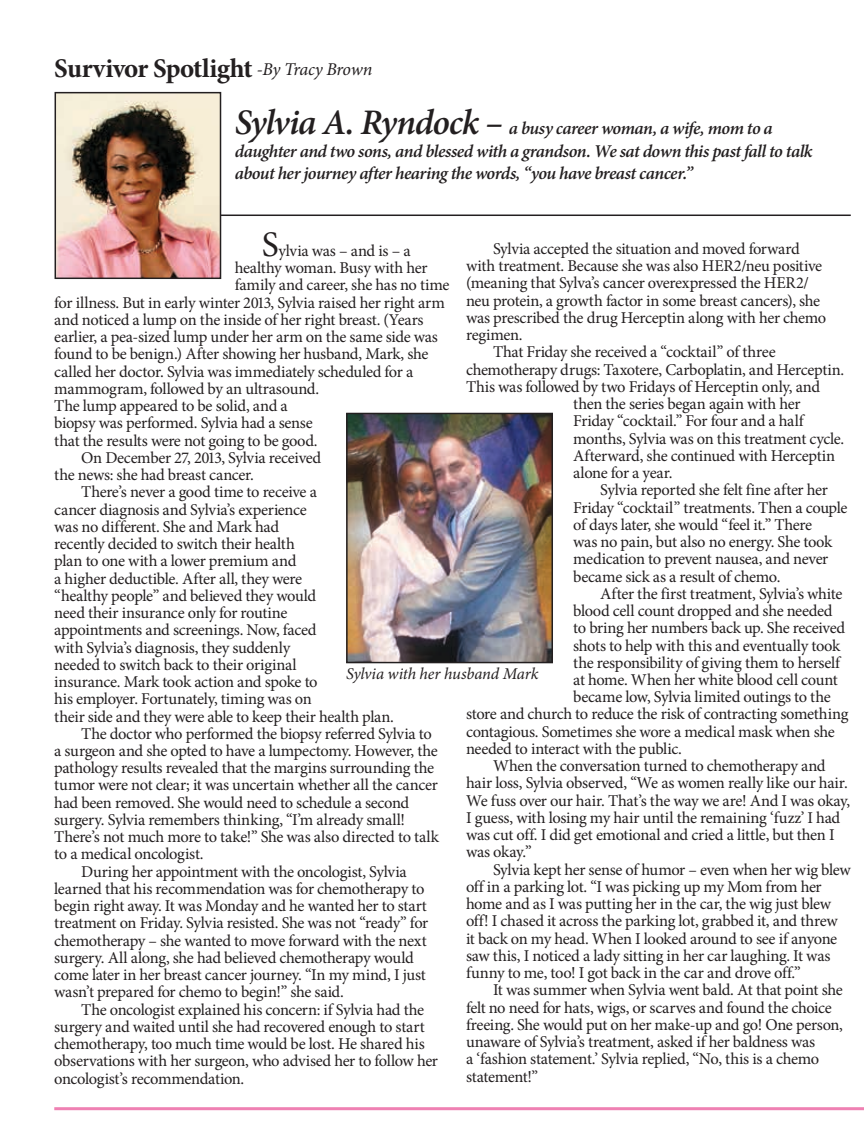
<style>
.page{position:relative;width:864px;height:1134px;background:#fff}
.page>*{position:absolute;margin:0;border:0;box-sizing:border-box;transform-origin:0 0}
.t1{font:700 27px "Minion Pro";letter-spacing:-.025em;color:#231f20}
.t2{font:italic 600 18px/22.5px "Minion Pro";letter-spacing:-.03em;color:#231f20}
.t3{font:16.5px "Minion Pro";letter-spacing:-.02em;color:#231f20}
.t4{font:italic 16.5px "Minion Pro";letter-spacing:-.01em;color:#231f20}
.s1{font-weight:400;font-style:italic;font-size:18px}
.s2{font-size:36px}
</style>
<div class="page">
<hr style="left:199px;top:215px;width:652px;height:1px;background:#231f20">
<hr style="left:54px;top:1107px;width:810px;height:3px;background:#ef81b3">
<img style="left:349px;top:416px;width:201px;height:244px">
<div style="left:346px;top:413px;width:207px;height:250px;border:2px solid #231f20"></div>
<img style="left:58px;top:95px;width:160px;height:181px">
<div style="left:55px;top:92px;width:166px;height:187px;border:2px solid #231f20"></div>
<h1 class="t1" style="left:54px;top:49px;width:320px">Survivor Spotlight <span class="s1">-By Tracy Brown</span></h1>
<p class="t2" style="left:235px;top:117px;width:579px"><span class="s2">Sylvia A. Ryndock –</span> a busy career woman, a wife, mom to a daughter and two sons, and blessed with a grandson. We sat down this past fall to talk about her journey after hearing the words, “you have breast cancer.”</p>
<p class="t3" style="left:262px;top:240px;width:150px"><span class="s2">S</span>ylvia was – and is – a</p>
<p class="t3" style="left:235px;top:257px;width:194px">healthy woman. Busy with her</p>
<p class="t3" style="left:235px;top:274px;width:216px">family and career, she has no time</p>
<p class="t3" style="left:54px;top:291px;width:392px">for illness. But in early winter 2013, Sylvia raised her right arm</p>
<p class="t3" style="left:54px;top:309px;width:371px">and noticed a lump on the inside of her right breast. (Years</p>
<p class="t3" style="left:54px;top:326px;width:385px">earlier, a pea-sized lump under her arm on the same side was</p>
<p class="t3" style="left:54px;top:343px;width:376px">found to be benign.) After showing her husband, Mark, she</p>
<p class="t3" style="left:54px;top:360px;width:361px">called her doctor. Sylvia was immediately scheduled for a</p>
<p class="t3" style="left:54px;top:378px;width:267px">mammogram, followed by an ultrasound.</p>
<p class="t3" style="left:54px;top:395px;width:235px">The lump appeared to be solid, and a</p>
<p class="t3" style="left:54px;top:412px;width:260px">biopsy was performed. Sylvia had a sense</p>
<p class="t3" style="left:54px;top:429px;width:265px">that the results were not going to be good.</p>
<p class="t3" style="left:81px;top:447px;width:241px">On December 27, 2013, Sylvia received</p>
<p class="t3" style="left:54px;top:464px;width:201px">the news: she had breast cancer.</p>
<p class="t3" style="left:81px;top:481px;width:237px">There’s never a good time to receive a</p>
<p class="t3" style="left:54px;top:498px;width:254px">cancer diagnosis and Sylvia’s experience</p>
<p class="t3" style="left:54px;top:516px;width:226px">was no different. She and Mark had</p>
<p class="t3" style="left:54px;top:533px;width:242px">recently decided to switch their health</p>
<p class="t3" style="left:54px;top:550px;width:244px">plan to one with a lower premium and</p>
<p class="t3" style="left:54px;top:567px;width:249px">a higher deductible. After all, they were</p>
<p class="t3" style="left:54px;top:584px;width:264px">“healthy people” and believed they would</p>
<p class="t3" style="left:54px;top:602px;width:235px">need their insurance only for routine</p>
<p class="t3" style="left:54px;top:619px;width:264px">appointments and screenings. Now, faced</p>
<p class="t3" style="left:54px;top:636px;width:237px">with Sylvia’s diagnosis, they suddenly</p>
<p class="t3" style="left:54px;top:653px;width:244px">needed to switch back to their original</p>
<p class="t3" style="left:54px;top:671px;width:265px">insurance. Mark took action and spoke to</p>
<p class="t3" style="left:54px;top:688px;width:259px">his employer. Fortunately, timing was on</p>
<p class="t3" style="left:54px;top:705px;width:341px">their side and they were able to keep their health plan.</p>
<p class="t3" style="left:81px;top:722px;width:352px">The doctor who performed the biopsy referred Sylvia to</p>
<p class="t3" style="left:54px;top:740px;width:385px">a surgeon and she opted to have a lumpectomy. However, the</p>
<p class="t3" style="left:54px;top:757px;width:381px">pathology results revealed that the margins surrounding the</p>
<p class="t3" style="left:54px;top:774px;width:385px">tumor were not clear; it was uncertain whether all the cancer</p>
<p class="t3" style="left:54px;top:791px;width:357px">had been removed. She would need to schedule a second</p>
<p class="t3" style="left:54px;top:809px;width:352px">surgery. Sylvia remembers thinking, “I’m already small!</p>
<p class="t3" style="left:54px;top:826px;width:386px">There’s not much more to take!” She was also directed to talk</p>
<p class="t3" style="left:54px;top:843px;width:151px">to a medical oncologist.</p>
<p class="t3" style="left:81px;top:860px;width:327px">During her appointment with the oncologist, Sylvia</p>
<p class="t3" style="left:54px;top:878px;width:372px">learned that his recommendation was for chemotherapy to</p>
<p class="t3" style="left:54px;top:895px;width:374px">begin right away. It was Monday and he wanted her to start</p>
<p class="t3" style="left:54px;top:912px;width:376px">treatment on Friday. Sylvia resisted. She was not “ready” for</p>
<p class="t3" style="left:54px;top:929px;width:374px">chemotherapy – she wanted to move forward with the next</p>
<p class="t3" style="left:54px;top:947px;width:361px">surgery. All along, she had believed chemotherapy would</p>
<p class="t3" style="left:54px;top:964px;width:373px">come later in her breast cancer journey. “In my mind, I just</p>
<p class="t3" style="left:54px;top:981px;width:291px">wasn’t prepared for chemo to begin!” she said.</p>
<p class="t3" style="left:81px;top:998px;width:344px">The oncologist explained his concern: if Sylvia had the</p>
<p class="t3" style="left:54px;top:1016px;width:372px">surgery and waited until she had recovered enough to start</p>
<p class="t3" style="left:54px;top:1033px;width:372px">chemotherapy, too much time would be lost. He shared his</p>
<p class="t3" style="left:54px;top:1050px;width:385px">observations with her surgeon, who advised her to follow her</p>
<p class="t3" style="left:54px;top:1067px;width:192px">oncologist’s recommendation.</p>
<p class="t3" style="left:493px;top:238px;width:308px">Sylvia accepted the situation and moved forward</p>
<p class="t3" style="left:466px;top:255px;width:358px">with treatment. Because she was also HER2/neu positive</p>
<p class="t3" style="left:466px;top:272px;width:344px">(meaning that Sylva’s cancer overexpressed the HER2/</p>
<p class="t3" style="left:466px;top:289px;width:356px">neu protein, a growth factor in some breast cancers), she</p>
<p class="t3" style="left:466px;top:307px;width:362px">was prescribed the drug Herceptin along with her chemo</p>
<p class="t3" style="left:466px;top:324px;width:58px">regimen.</p>
<p class="t3" style="left:493px;top:341px;width:284px">That Friday she received a “cocktail” of three</p>
<p class="t3" style="left:466px;top:358px;width:380px">chemotherapy drugs: Taxotere, Carboplatin, and Herceptin.</p>
<p class="t3" style="left:466px;top:376px;width:356px">This was followed by two Fridays of Herceptin only, and</p>
<p class="t3" style="left:573px;top:393px;width:229px">then the series began again with her</p>
<p class="t3" style="left:573px;top:410px;width:232px">Friday “cocktail.” For four and a half</p>
<p class="t3" style="left:573px;top:427px;width:273px">months, Sylvia was on this treatment cycle.</p>
<p class="t3" style="left:573px;top:445px;width:263px">Afterward, she continued with Herceptin</p>
<p class="t3" style="left:573px;top:462px;width:101px">alone for a year.</p>
<p class="t3" style="left:600px;top:479px;width:229px">Sylvia reported she felt fine after her</p>
<p class="t3" style="left:573px;top:496px;width:276px">Friday “cocktail” treatments. Then a couple</p>
<p class="t3" style="left:573px;top:513px;width:240px">of days later, she would “feel it.” There</p>
<p class="t3" style="left:573px;top:531px;width:261px">was no pain, but also no energy. She took</p>
<p class="t3" style="left:573px;top:548px;width:257px">medication to prevent nausea, and never</p>
<p class="t3" style="left:573px;top:565px;width:209px">became sick as a result of chemo.</p>
<p class="t3" style="left:600px;top:582px;width:244px">After the first treatment, Sylvia’s white</p>
<p class="t3" style="left:573px;top:600px;width:261px">blood cell count dropped and she needed</p>
<p class="t3" style="left:573px;top:617px;width:273px">to bring her numbers back up. She received</p>
<p class="t3" style="left:573px;top:634px;width:269px">shots to help with this and eventually took</p>
<p class="t3" style="left:573px;top:651px;width:268px">the responsibility of giving them to herself</p>
<p class="t3" style="left:573px;top:669px;width:266px">at home. When her white blood cell count</p>
<p class="t3" style="left:573px;top:686px;width:259px">became low, Sylvia limited outings to the</p>
<p class="t3" style="left:466px;top:703px;width:384px">store and church to reduce the risk of contracting something</p>
<p class="t3" style="left:466px;top:720px;width:370px">contagious. Sometimes she wore a medical mask when she</p>
<p class="t3" style="left:466px;top:738px;width:217px">needed to interact with the public.</p>
<p class="t3" style="left:493px;top:755px;width:334px">When the conversation turned to chemotherapy and</p>
<p class="t3" style="left:466px;top:772px;width:383px">hair loss, Sylvia observed, “We as women really like our hair.</p>
<p class="t3" style="left:466px;top:789px;width:386px">We fuss over our hair. That’s the way we are! And I was okay,</p>
<p class="t3" style="left:466px;top:807px;width:376px">I guess, with losing my hair until the remaining ‘fuzz’ I had</p>
<p class="t3" style="left:466px;top:824px;width:370px">was cut off. I did get emotional and cried a little, but then I</p>
<p class="t3" style="left:466px;top:841px;width:67px">was okay.”</p>
<p class="t3" style="left:493px;top:858px;width:359px">Sylvia kept her sense of humor – even when her wig blew</p>
<p class="t3" style="left:466px;top:876px;width:357px">off in a parking lot. “I was picking up my Mom from her</p>
<p class="t3" style="left:466px;top:893px;width:367px">home and as I was putting her in the car, the wig just blew</p>
<p class="t3" style="left:466px;top:910px;width:373px">off! I chased it across the parking lot, grabbed it, and threw</p>
<p class="t3" style="left:466px;top:927px;width:373px">it back on my head. When I looked around to see if anyone</p>
<p class="t3" style="left:466px;top:945px;width:366px">saw this, I noticed a lady sitting in her car laughing. It was</p>
<p class="t3" style="left:466px;top:962px;width:336px">funny to me, too! I got back in the car and drove off.”</p>
<p class="t3" style="left:493px;top:979px;width:351px">It was summer when Sylvia went bald. At that point she</p>
<p class="t3" style="left:466px;top:996px;width:367px">felt no need for hats, wigs, or scarves and found the choice</p>
<p class="t3" style="left:466px;top:1014px;width:378px">freeing. She would put on her make-up and go! One person,</p>
<p class="t3" style="left:466px;top:1031px;width:351px">unaware of Sylvia’s treatment, asked if her baldness was</p>
<p class="t3" style="left:466px;top:1048px;width:355px">a ‘fashion statement.’ Sylvia replied, “No, this is a chemo</p>
<p class="t3" style="left:466px;top:1065px;width:74px">statement!”</p>
<p class="t4" style="left:346px;top:662px;width:194px">Sylvia with her husband Mark</p>
</div>
